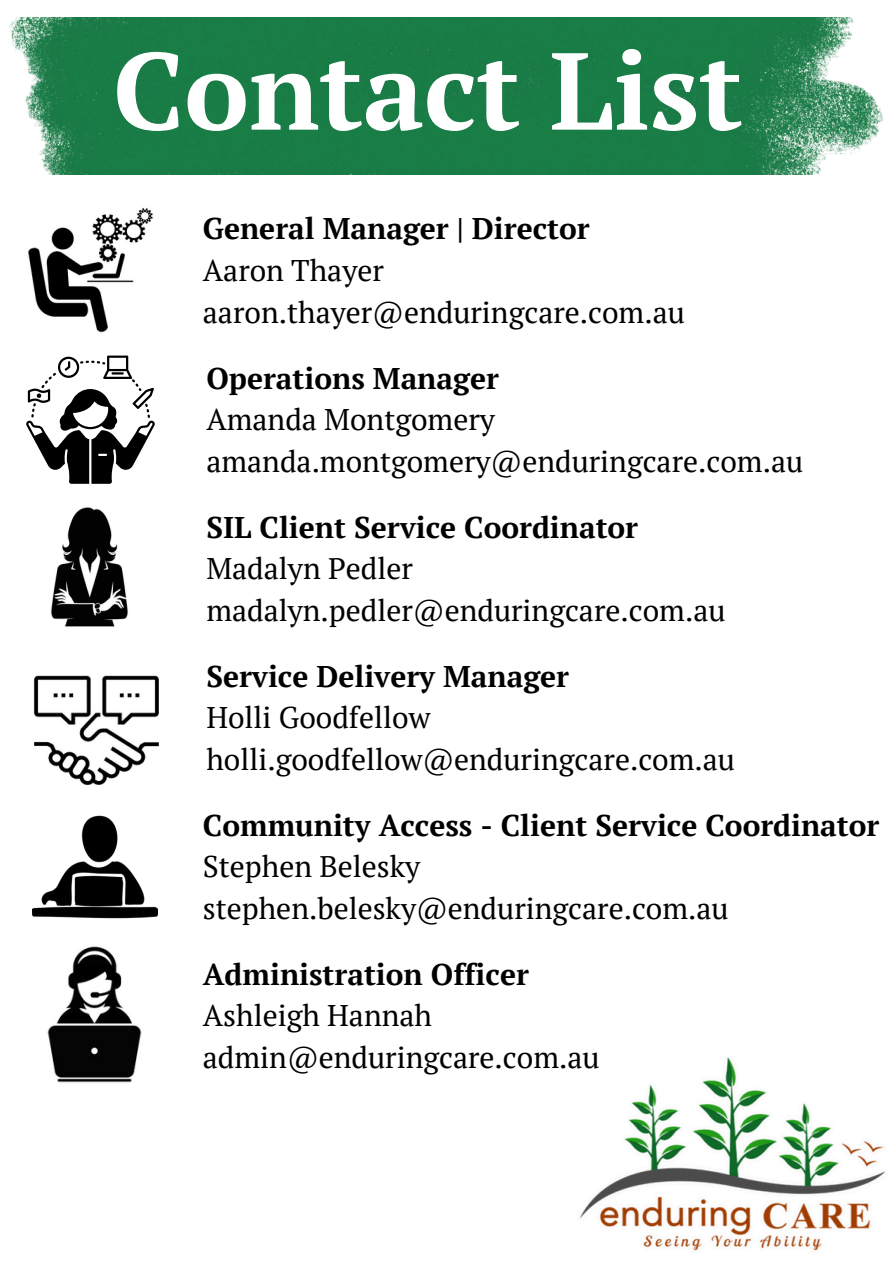
<style>
.page{position:relative;width:894px;height:1264px;background:#fff}
.page>*{position:absolute;margin:0;border:0;box-sizing:border-box;transform-origin:0 0}
.t1{font:700 109.2px "PT Serif";color:#fff}
.t2{font:29.85px/41.5px "PT Serif";color:#000}
.t3{font:700 29.85px "PT Serif";color:#000}
</style>
<div class="page">
<img style="left:28px;top:208px;width:125px;height:125px">
<img style="left:33px;top:675px;width:126px;height:110px">
<img style="left:47px;top:946px;width:95px;height:137px">
<img style="left:10px;top:18px;width:873px;height:156px">
<svg style="left:26px;top:355px;width:129px;height:129px"></svg>
<img style="left:33px;top:815px;width:125px;height:104px">
<img style="left:51px;top:507px;width:77px;height:120px">
<img style="left:580px;top:1057px;width:306px;height:194px">
<h1 class="t1" style="left:113px;top:16px;width:631px">Contact List</h1>
<p class="t3" style="left:203px;top:208px;width:388px">General Manager | Director</p>
<p class="t2" style="left:203px;top:249px;width:483px">Aaron Thayer aaron.thayer@enduringcare.com.au</p>
<p class="t3" style="left:206px;top:358px;width:294px">Operations Manager</p>
<p class="t2" style="left:206px;top:398px;width:598px">Amanda Montgomery amanda.montgomery@enduringcare.com.au</p>
<p class="t3" style="left:206px;top:506px;width:433px">SIL Client Service Coordinator</p>
<p class="t2" style="left:206px;top:547px;width:520px">Madalyn Pedler madalyn.pedler@enduringcare.com.au</p>
<p class="t3" style="left:206px;top:655px;width:364px">Service Delivery Manager</p>
<p class="t2" style="left:206px;top:696px;width:530px">Holli Goodfellow holli.goodfellow@enduringcare.com.au</p>
<p class="t3" style="left:203px;top:805px;width:678px">Community Access - Client Service Coordinator</p>
<p class="t2" style="left:203px;top:845px;width:527px">Stephen Belesky stephen.belesky@enduringcare.com.au</p>
<p class="t3" style="left:203px;top:953px;width:327px">Administration Officer</p>
<p class="t2" style="left:203px;top:994px;width:398px">Ashleigh Hannah admin@enduringcare.com.au</p>
</div>
